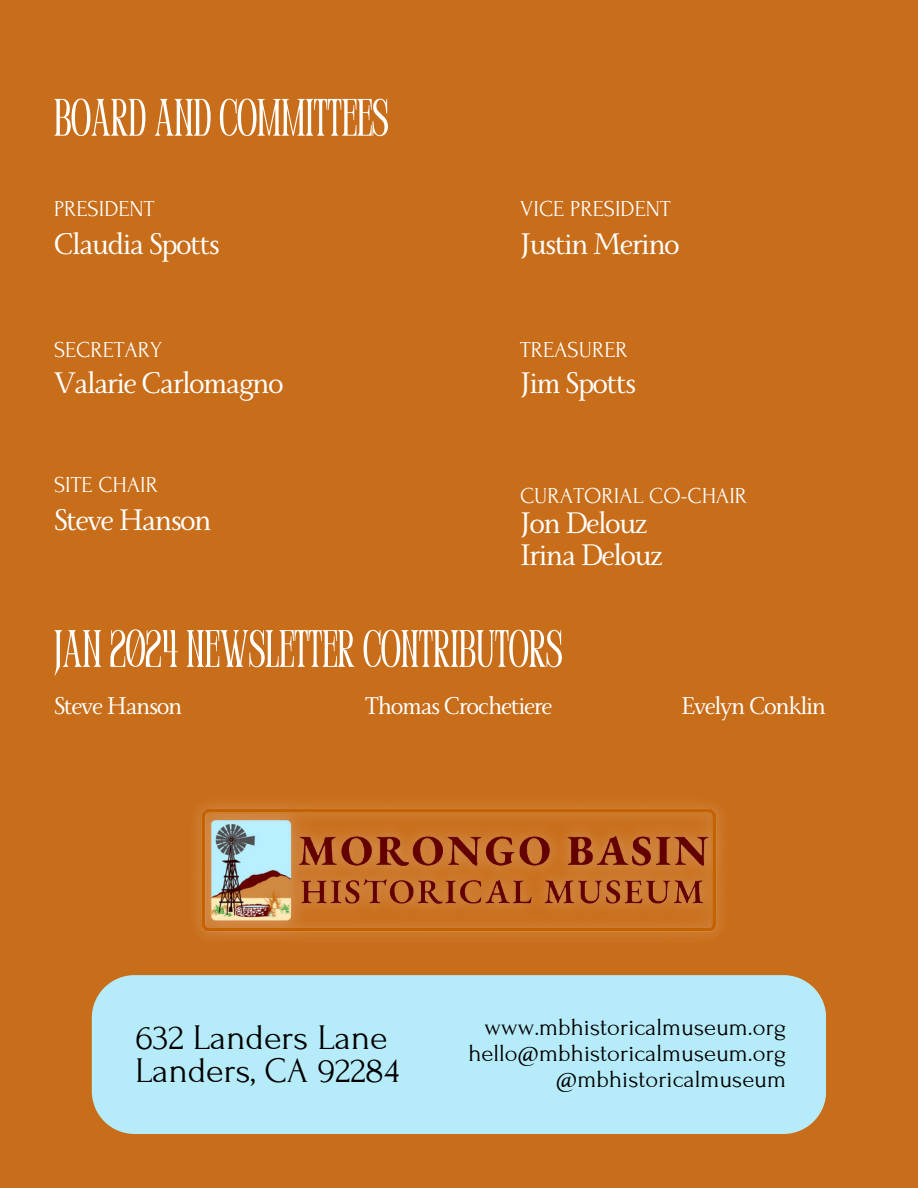
<style>
.page{position:relative;width:918px;height:1188px;background:#c86d19}
.page>*{position:absolute;margin:0;border:0;box-sizing:border-box;transform-origin:0 0}
.t1{font:condensed 52.5px "Perandoryv 2";color:#fff}
.t2{font:36px "Forum";color:#000}
.t3{font:33.15px "Monterchi Serif";letter-spacing:-.05em;color:#fff}
.t4{font:27px "Monterchi Serif";letter-spacing:-.05em;color:#fff}
.t5{font:24.6px "Forum";color:#000}
.t6{font:22.8px "Forum";color:#fff}
</style>
<div class="page">
<img style="left:195px;top:803px;width:528px;height:135px">
<div style="left:92px;top:975px;width:734px;height:159px;background:#b6ebf9"></div>
<p class="t1" style="left:54px;top:96px;width:336px">BOARD AND COMMITTEES</p>
<p class="t6" style="left:54px;top:197px;width:102px">PRESIDENT</p>
<p class="t6" style="left:520px;top:197px;width:152px">VICE PRESIDENT</p>
<p class="t3" style="left:54px;top:227px;width:167px">Claudia Spotts</p>
<p class="t3" style="left:520px;top:227px;width:161px">Justin Merino</p>
<p class="t6" style="left:54px;top:337px;width:110px">SECRETARY</p>
<p class="t6" style="left:520px;top:337px;width:109px">TREASURER</p>
<p class="t3" style="left:54px;top:366px;width:231px">Valarie Carlomagno</p>
<p class="t3" style="left:520px;top:366px;width:118px">Jim Spotts</p>
<p class="t6" style="left:54px;top:472px;width:106px">SITE CHAIR</p>
<p class="t6" style="left:520px;top:484px;width:229px">CURATORIAL CO-CHAIR</p>
<p class="t3" style="left:54px;top:503px;width:159px">Steve Hanson</p>
<p class="t3" style="left:520px;top:507px;width:129px">Jon Delouz</p>
<p class="t3" style="left:520px;top:538px;width:144px">Irina Delouz</p>
<p class="t1" style="left:54px;top:627px;width:510px">JAN 2024 NEWSLETTER CONTRIBUTORS</p>
<p class="t4" style="left:54px;top:692px;width:130px">Steve Hanson</p>
<p class="t4" style="left:365px;top:692px;width:189px">Thomas Crochetiere</p>
<p class="t4" style="left:681px;top:692px;width:147px">Evelyn Conklin</p>
<p class="t2" style="left:135px;top:1018px;width:254px">632 Landers Lane</p>
<p class="t2" style="left:135px;top:1051px;width:265px">Landers, CA 92284</p>
<p class="t5" style="left:485px;top:1014px;width:303px">www.mbhistoricalmuseum.org</p>
<p class="t5" style="left:468px;top:1040px;width:319px">hello@mbhistoricalmuseum.org</p>
<p class="t5" style="left:556px;top:1066px;width:232px">@mbhistoricalmuseum</p>
</div>
